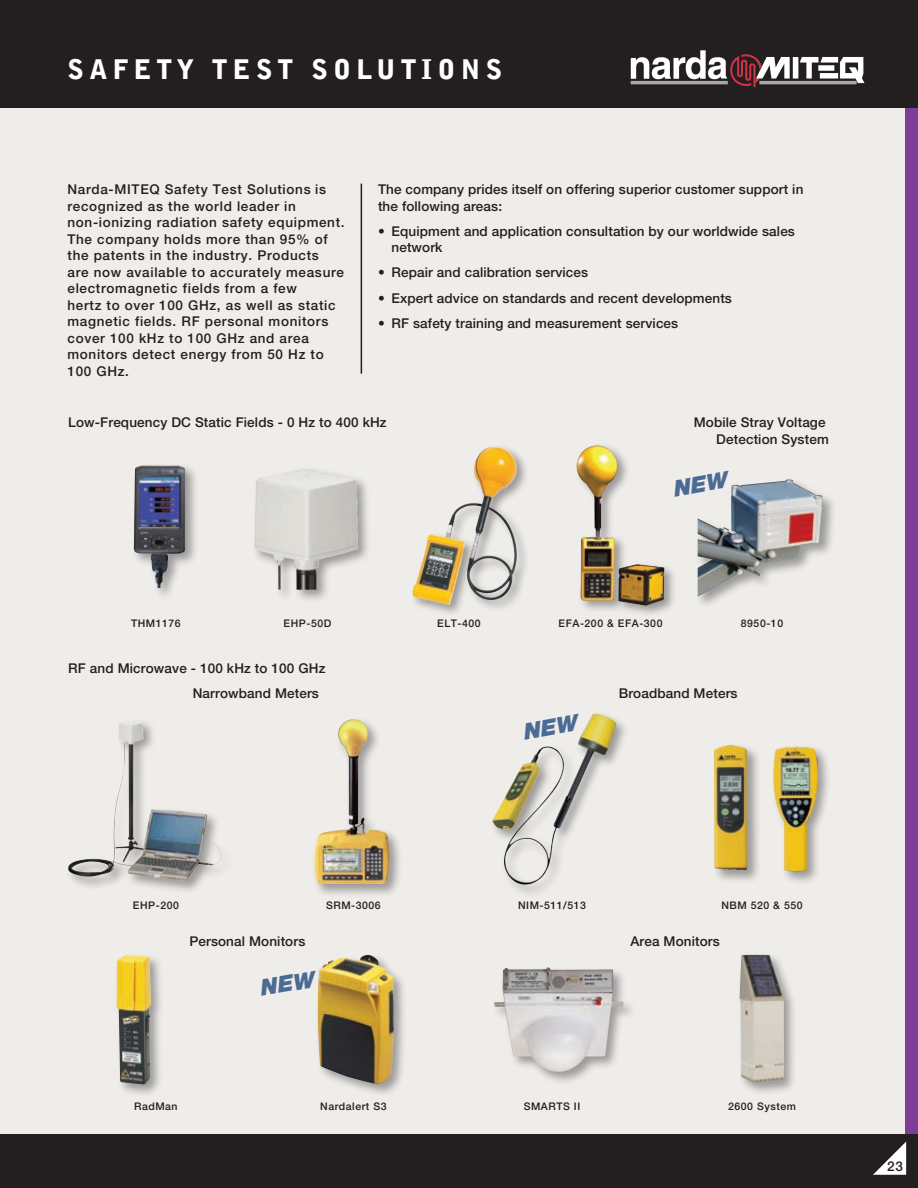
<style>
.page{position:relative;width:918px;height:1188px;background:#fff}
.page>*{position:absolute;margin:0;border:0;box-sizing:border-box;transform-origin:0 0}
.t1{font:900 27px "Bell Gothic BT";letter-spacing:.2em;color:#fff}
.Paragraph_text{font:500 13.5px/16.5px "Helvetica Neue";letter-spacing:.01em;color:#231f20}
.Paragraph_text-2{font:500 13.5px/16.5px "Helvetica Neue";letter-spacing:.05em;color:#231f20}
.t2{font:500 10.5px "Helvetica Neue";letter-spacing:.05em;color:#231f20}
</style>
<div class="page">
<div style="left:0;top:107px;width:918px;height:1032px;background:#eeedea"></div>
<div style="left:905px;top:103px;width:13px;height:1032px;background:#7e3e98"></div>
<div style="left:0;top:0;width:918px;height:108px;background:#231f20"></div>
<div style="left:0;top:1134px;width:918px;height:54px;background:#231f20"></div>
<hr style="left:361px;top:184px;width:1px;height:190px;background:#231f20">
<div style="left:131px;top:463px;width:68px;height:138px;background:#231f20;opacity:.4"></div>
<img style="left:134px;top:465px;width:51px;height:123px">
<div style="left:252px;top:466px;width:119px;height:137px;background:#231f20;opacity:.4"></div>
<img style="left:254px;top:468px;width:104px;height:122px">
<div style="left:696px;top:478px;width:141px;height:132px;background:#231f20;opacity:.4"></div>
<img style="left:698px;top:480px;width:125px;height:117px">
<div style="left:410px;top:444px;width:119px;height:173px;background:#231f20;opacity:.4"></div>
<img style="left:474px;top:447px;width:17px;height:47px">
<div style="left:574px;top:443px;width:103px;height:175px;background:#231f20;opacity:.4"></div>
<img style="left:577px;top:445px;width:60px;height:159px">
<div style="left:66px;top:718px;width:169px;height:176px;background:#231f20;opacity:.4"></div>
<img style="left:72px;top:721px;width:57px;height:142px">
<div style="left:114px;top:952px;width:50px;height:146px;background:#231f20;opacity:.4"></div>
<img style="left:117px;top:955px;width:34px;height:130px">
<div style="left:492px;top:965px;width:144px;height:120px;background:#231f20;opacity:.4"></div>
<img style="left:494px;top:967px;width:130px;height:105px">
<div style="left:312px;top:717px;width:91px;height:181px;background:#231f20;opacity:.4"></div>
<img style="left:338px;top:719px;width:15px;height:31px">
<div style="left:315px;top:952px;width:92px;height:146px;background:#231f20;opacity:.4"></div>
<img style="left:341px;top:955px;width:25px;height:5px">
<div style="left:737px;top:952px;width:60px;height:144px;background:#231f20;opacity:.4"></div>
<img style="left:740px;top:955px;width:15px;height:128px">
<div style="left:490px;top:711px;width:139px;height:187px;background:#231f20;opacity:.4"></div>
<img style="left:569px;top:714px;width:24px;height:78px">
<div style="left:712px;top:743px;width:50px;height:141px;background:#231f20;opacity:.4"></div>
<img style="left:714px;top:745px;width:15px;height:116px">
<div style="left:771px;top:744px;width:61px;height:141px;background:#231f20;opacity:.4"></div>
<img style="left:773px;top:746px;width:22px;height:66px">
<svg style="left:873px;top:1142px;width:33px;height:33px"></svg>
<img style="left:630px;top:50px;width:235px;height:37px">
<svg style="left:525px;top:714px;width:54px;height:25px"></svg>
<svg style="left:675px;top:471px;width:54px;height:26px"></svg>
<svg style="left:315px;top:970px;width:1px;height:26px"></svg>
<p class="t1" style="left:68px;top:52px;width:436px">SAFETY TEST SOLUTIONS</p>
<p class="Paragraph_text-2" style="left:68px;top:181px;width:279px">Narda-MITEQ Safety Test Solutions is recognized as the world leader in non-ionizing radiation safety equipment.<br>The company holds more than 95% of the patents in the industry. Products<br>are now available to accurately measure electromagnetic fields from a few<br>hertz to over 100 GHz, as well as static magnetic fields. RF personal monitors cover 100 kHz to 100 GHz and area monitors detect energy from 50 Hz to 100 GHz.</p>
<p class="Paragraph_text" style="left:378px;top:181px;width:427px">The company prides itself on offering superior customer support in the following areas:</p>
<p class="Paragraph_text" style="left:391px;top:223px;width:405px;text-indent:-13px">• Equipment and application consultation by our worldwide sales network</p>
<p class="Paragraph_text" style="left:378px;top:264px;width:212px">• Repair and calibration services</p>
<p class="Paragraph_text" style="left:378px;top:289px;width:355px">• Expert advice on standards and recent developments</p>
<p class="Paragraph_text" style="left:378px;top:314px;width:302px">• RF safety training and measurement services</p>
<p class="Paragraph_text" style="left:68px;top:414px;width:320px">Low-Frequency DC Static Fields - 0 Hz to 400 kHz</p>
<p class="Paragraph_text" style="left:694px;top:414px;width:137px;text-align:right">Mobile Stray Voltage<br>Detection System</p>
<p class="t2" style="left:131px;top:617px;width:51px">THM1176</p>
<p class="t2" style="left:284px;top:617px;width:49px">EHP-50D</p>
<p class="t2" style="left:437px;top:617px;width:45px">ELT-400</p>
<p class="t2" style="left:559px;top:617px;width:105px">EFA-200 &amp; EFA-300</p>
<p class="t2" style="left:741px;top:617px;width:44px">8950-10</p>
<p class="Paragraph_text" style="left:68px;top:660px;width:259px">RF and Microwave - 100 kHz to 100 GHz</p>
<p class="Paragraph_text" style="left:193px;top:685px;width:128px">Narrowband Meters</p>
<p class="Paragraph_text" style="left:619px;top:685px;width:120px">Broadband Meters</p>
<p class="t2" style="left:133px;top:899px;width:47px">EHP-200</p>
<p class="t2" style="left:326px;top:899px;width:56px">SRM-3006</p>
<p class="t2" style="left:518px;top:899px;width:69px">NIM-511/513</p>
<p class="t2" style="left:721px;top:899px;width:83px">NBM 520 &amp; 550</p>
<p class="Paragraph_text" style="left:189px;top:933px;width:117px">Personal Monitors</p>
<p class="Paragraph_text" style="left:630px;top:933px;width:91px">Area Monitors</p>
<p class="t2" style="left:134px;top:1100px;width:45px">RadMan</p>
<p class="t2" style="left:320px;top:1100px;width:68px">Nardalert S3</p>
<p class="t2" style="left:524px;top:1100px;width:58px">SMARTS II</p>
<p class="t2" style="left:728px;top:1100px;width:69px">2600 System</p>
<p class="Paragraph_text" style="left:887px;top:1158px;width:17px">23</p>
</div>
